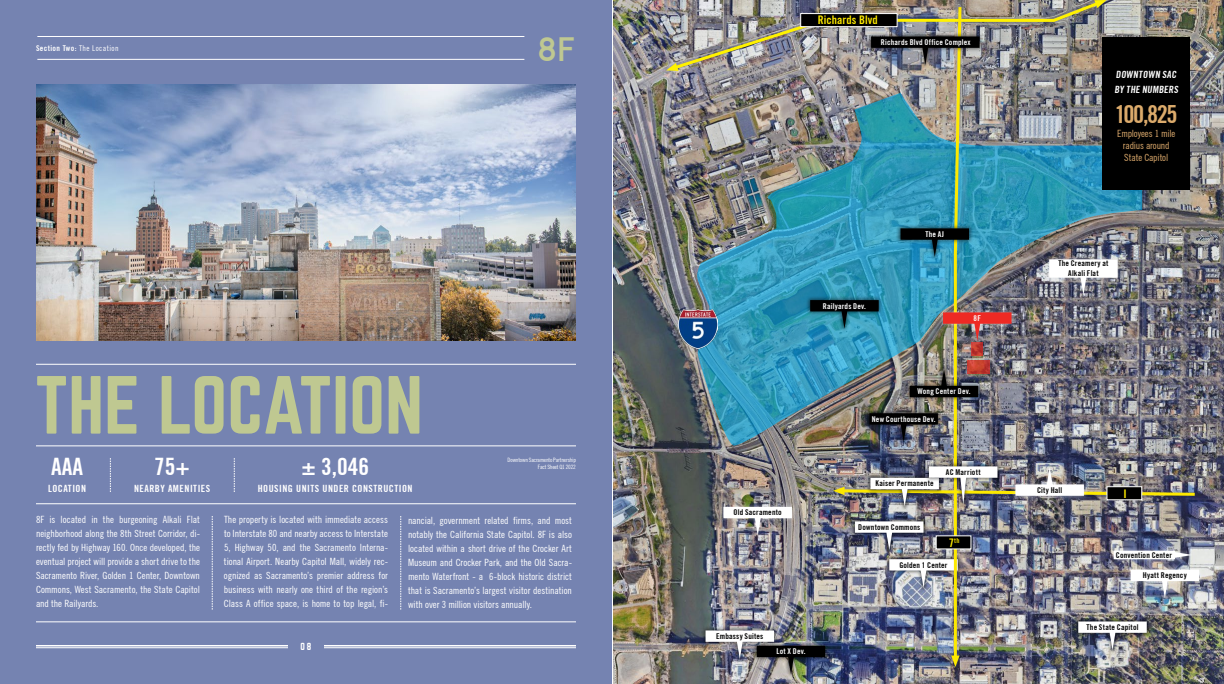
<style>
.page{position:relative;width:1224px;height:684px;background:#fff}
.page>*{position:absolute;margin:0;border:0;box-sizing:border-box;transform-origin:0 0}
.t1{font:72px "Norwester";color:#bfc891}
.t2{font:32px "ADAM.CGPRO";color:#bfc891}
.t3{font:700 condensed 25px "Trade Gothic No.20";letter-spacing:-.055em;color:#dbaa6b}
.t4{font:700 condensed 24px "Trade Gothic No.20";color:#fff}
.t5{font:700 condensed 11.8px "Trade Gothic No.20";letter-spacing:.005em;color:#fde900}
.t6{font:condensed 10px/14px "Trade Gothic No.18";letter-spacing:-.005em;color:#fff;text-align:justify}
.t7{font:700 condensed 10px "Trade Gothic No.20";letter-spacing:.05em;color:#fff}
.t8{font:condensed 10px/12px "Trade Gothic No.18";letter-spacing:-.015em;color:#dba96c;text-align:center}
.t9{font:9px "Norwester";color:#fff}
.t10{font:700 condensed 8px/9.6px "Trade Gothic No.20";letter-spacing:.025em;color:#000;text-align:center}
.t11{font:700 condensed 8px "Trade Gothic No.20";letter-spacing:.02em;color:#fff}
.t12{font:700 condensed 8px "Trade Gothic No.20";letter-spacing:.05em;color:#fff}
.t13{font:700 condensed 6.9px "Trade Gothic No.20";color:#fde900}
.t14{font:condensed 6px/7.2px "Trade Gothic No.18";letter-spacing:-.025em;color:#fff;text-align:right}
.s1{font-family:"Trade Gothic No.18";font-weight:400}
.s2{font-size:11.8px}
</style>
<div class="page">
<div style="left:0;top:0;width:612px;height:684px;background:#7583b1"></div>
<hr style="left:36px;top:446px;width:540px;height:1px;background:#fff">
<hr style="left:36px;top:364px;width:540px;height:1px;background:#fff">
<svg style="left:110px;top:458px;width:1px;height:34px"></svg>
<svg style="left:234px;top:458px;width:1px;height:34px"></svg>
<hr style="left:36px;top:504px;width:540px;height:1px;background:#fff">
<svg style="left:212px;top:516px;width:1px;height:94px"></svg>
<svg style="left:400px;top:516px;width:1px;height:94px"></svg>
<hr style="left:36px;top:645px;width:252px;height:1px;background:#fff">
<hr style="left:36px;top:647px;width:252px;height:1px;background:#fff">
<hr style="left:324px;top:645px;width:252px;height:1px;background:#fff">
<hr style="left:324px;top:647px;width:252px;height:1px;background:#fff">
<hr style="left:36px;top:622px;width:540px;height:1px;background:#fff">
<img style="left:36px;top:85px;width:540px;height:255px">
<hr style="left:37px;top:59px;width:487px;height:1px;background:#fff">
<hr style="left:37px;top:36px;width:487px;height:1px;background:#fff">
<img style="left:613px;top:0;width:611px;height:684px">
<div style="left:752px;top:641px;width:78px;height:38px;background:#000;opacity:.5"></div>
<div style="left:1126px;top:565px;width:78px;height:37px;background:#fff;opacity:.5"></div>
<img style="left:666px;top:0;width:533px;height:674px">
<p class="t12" style="left:36px;top:44px;width:84px">Section Two: <span class="s1">The Location</span></p>
<h2 class="t2" style="left:538px;top:30px;width:40px">8F</h2>
<h1 class="t1" style="left:35px;top:371px;width:390px">THE LOCATION</h1>
<h3 class="t4" style="left:51px;top:452px;width:33px">AAA</h3>
<h3 class="t4" style="left:154px;top:452px;width:37px">75+</h3>
<h3 class="t4" style="left:301px;top:452px;width:69px">± 3,046</h3>
<p class="t7" style="left:48px;top:482px;width:40px">LOCATION</p>
<p class="t7" style="left:134px;top:482px;width:78px">NEARBY AMENITIES</p>
<p class="t7" style="left:258px;top:482px;width:156px">HOUSING UNITS UNDER CONSTRUCTION</p>
<p class="t6" style="left:36px;top:513px;width:166px">8F is located in the burgeoning Alkali Flat neighborhood along the 8th Street Corridor, di&shy;rectly fed by Highway 160. Once developed, the eventual project will provide a short drive to the Sacramento River, Golden 1 Center, Downtown Commons, West Sacramento, the State Capitol and the Railyards.</p>
<p class="t6" style="left:224px;top:513px;width:166px">The property is located with immediate access to Interstate 80 and nearby access to Interstate 5, Highway 50, and the Sacramento Interna&shy;tional Airport. Nearby Capitol Mall, widely rec&shy;ognized as Sacramento’s premier address for business with nearly one third of the region’s Class A office space, is home to top legal, fi-</p>
<p class="t6" style="left:408px;top:513px;width:166px">nancial, government related firms, and most notably the California State Capitol. 8F is also located within a short drive of the Crocker Art Museum and Crocker Park, and the Old Sacra&shy;mento Waterfront - a 6-block historic district that is Sacramento’s largest visitor destination with over 3 million visitors annually.</p>
<p class="t14" style="left:508px;top:456px;width:70px">Downtown Sacramento Partnership<br>Fact Sheet Q1 2022</p>
<p class="t9" style="left:301px;top:642px;width:12px">08</p>
<p class="t5" style="left:818px;top:13px;width:61px">Richards Blvd</p>
<p class="t11" style="left:881px;top:37px;width:91px">Richards Blvd Office Complex</p>
<p class="t11" style="left:823px;top:301px;width:45px">Railyards Dev.</p>
<p class="t11" style="left:925px;top:229px;width:20px">The AJ</p>
<p class="t11" style="left:974px;top:313px;width:9px">8F</p>
<p class="t10" style="left:734px;top:508px;width:50px">Old Sacramento</p>
<p class="t10" style="left:716px;top:631px;width:49px">Embassy Suites</p>
<p class="t11" style="left:776px;top:647px;width:31px">Lot X Dev.</p>
<p class="t11" style="left:917px;top:387px;width:55px">Wong Center Dev.</p>
<p class="t11" style="left:872px;top:414px;width:65px">New Courthouse Dev.</p>
<p class="t10" style="left:876px;top:479px;width:60px">Kaiser Permanente</p>
<p class="t10" style="left:946px;top:467px;width:36px">AC Marriott</p>
<p class="t10" style="left:858px;top:522px;width:64px">Downtown Commons</p>
<p class="t13" style="left:949px;top:536px;width:12px"><span class="s2">7</span>th</p>
<p class="t10" style="left:899px;top:560px;width:50px">Golden 1 Center</p>
<p class="t7" style="left:1116px;top:69px;width:64px">DOWNTOWN SAC</p>
<h3 class="t3" style="left:1115px;top:99px;width:64px">100,825</h3>
<p class="t7" style="left:1114px;top:83px;width:67px">BY THE NUMBERS</p>
<p class="t8" style="left:1117px;top:128px;width:60px">Employees 1 mile radius around<br>State Capitol</p>
<p class="t10" style="left:1058px;top:259px;width:52px">The Creamery at<br>Alkali Flat</p>
<p class="t10" style="left:1037px;top:485px;width:27px">City Hall</p>
<p class="t5" style="left:1123px;top:486px;width:5px">I</p>
<p class="t10" style="left:1116px;top:550px;width:58px">Convention Center</p>
<p class="t10" style="left:1143px;top:570px;width:45px">Hyatt Regency</p>
<p class="t10" style="left:1087px;top:622px;width:53px">The State Capitol</p>
</div>
